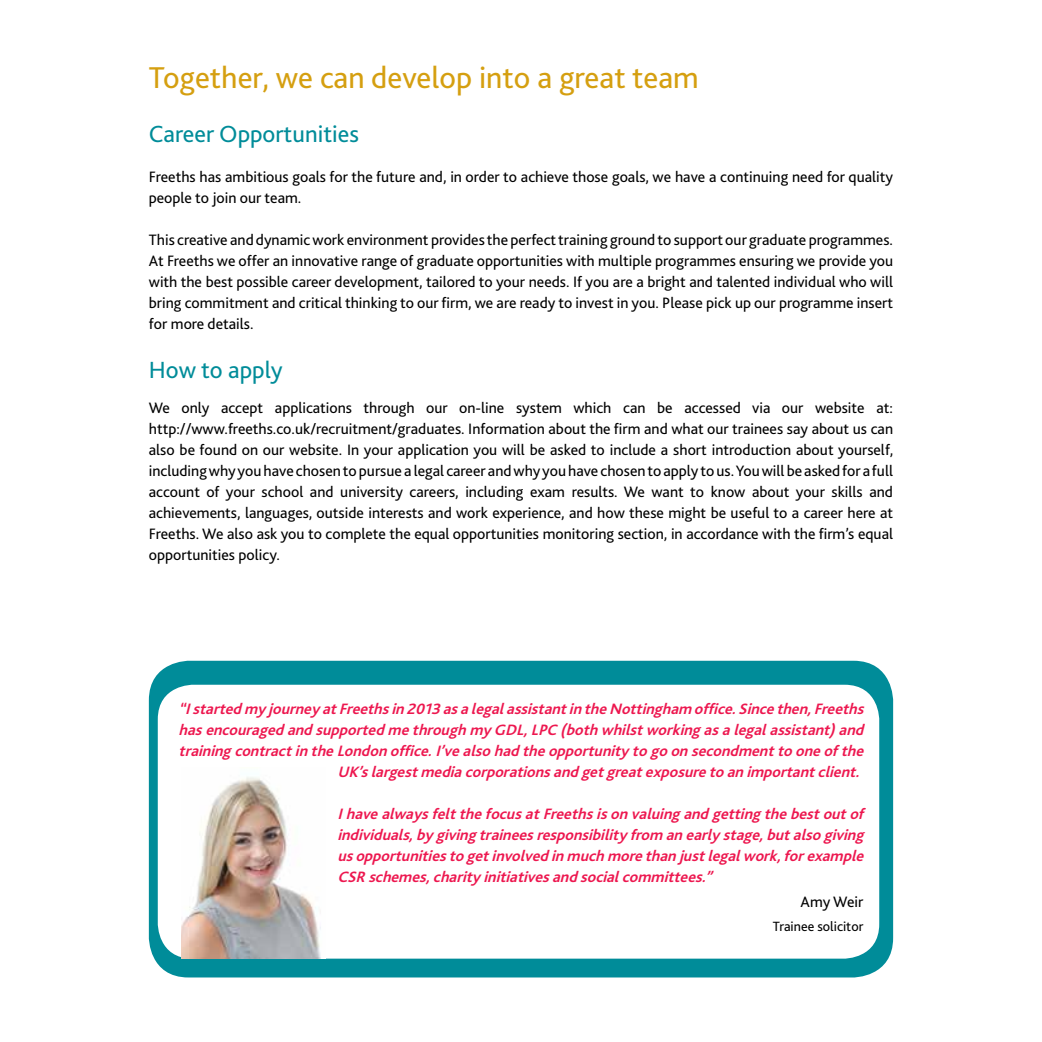
<style>
.page{position:relative;width:1042px;height:1042px;background:#fff}
.page>*{position:absolute;margin:0;border:0;box-sizing:border-box;transform-origin:0 0}
.t1{font:31.5px "Bliss 2";color:#d59f10}
.t2{font:24.5px "Bliss 2";color:#008c99}
.t3{font:15.75px/21px "Bliss 2";color:#000;text-align:justify}
.t4{font:italic 700 15.75px/21px "Bliss 2";color:#ed174f;text-align:right}
.t5{font:14px "Bliss 2";color:#000}
</style>
<div class="page">
<div style="left:149px;top:661px;width:744px;height:316px;background:#008c99;border-radius:40px"></div>
<div style="left:158px;top:685px;width:721px;height:273px;background:#fff;border-radius:35px"></div>
<img style="left:181px;top:777px;width:140px;height:181px">
<h1 class="t1" style="left:149px;top:58px;width:551px">Together, we can develop into a great team</h1>
<h2 class="t2" style="left:149px;top:119px;width:212px">Career Opportunities</h2>
<p class="t3" style="left:149px;top:166px;width:746px">Freeths has ambitious goals for the future and, in order to achieve those goals, we have a continuing need for quality people to join our team.</p>
<p class="t3" style="left:149px;top:229px;width:746px">This creative and dynamic work environment provides the perfect training ground to support our graduate programmes.<br>At Freeths we offer an innovative range of graduate opportunities with multiple programmes ensuring we provide you with the best possible career development, tailored to your needs. If you are a bright and talented individual who will bring commitment and critical thinking to our firm, we are ready to invest in you. Please pick up our programme insert for more details.</p>
<h2 class="t2" style="left:149px;top:354px;width:135px">How to apply</h2>
<p class="t3" style="left:149px;top:397px;width:746px">We only accept applications through our on-line system which can be accessed via our website at: http://www.freeths.co.uk/recruitment/graduates. Information about the firm and what our trainees say about us can also be found on our website. In your application you will be asked to include a short introduction about yourself, including why you have chosen to pursue a legal career and why you have chosen to apply to us. You will be asked for a full account of your school and university careers, including exam results. We want to know about your skills and achievements, languages, outside interests and work experience, and how these might be useful to a career here at Freeths. We also ask you to complete the equal opportunities monitoring section, in accordance with the firm’s equal opportunities policy.</p>
<p class="t4" style="left:179px;top:698px;width:691px">“Istartedmy journey atFreethsin2013asalegalassistantintheNottingham office.Sincethen,Freeths hasencouragedandsupportedmethroughmy GDL,LPC (bothwhilstworkingasalegalassistant)and trainingcontractintheLondonoffice.I’vealsohadtheopportunity togoonsecondmenttooneofthe UK’slargestmediacorporationsandgetgreatexposuretoanimportantclient.</p>
<p class="t4" style="left:337px;top:803px;width:532px;text-align:justify">IhavealwaysfeltthefocusatFreethsisonvaluingandgettingthebestoutof individuals,by givingtraineesresponsibility from anearly stage,butalsogiving usopportunitiestogetinvolvedinmuchmorethanjustlegalwork,forexample CSR schemes,charity initiativesandsocialcommittees.”</p>
<p class="t3" style="left:800px;top:891px;width:64px">Amy Weir</p>
<p class="t5" style="left:773px;top:918px;width:92px">Trainee solicitor</p>
</div>
